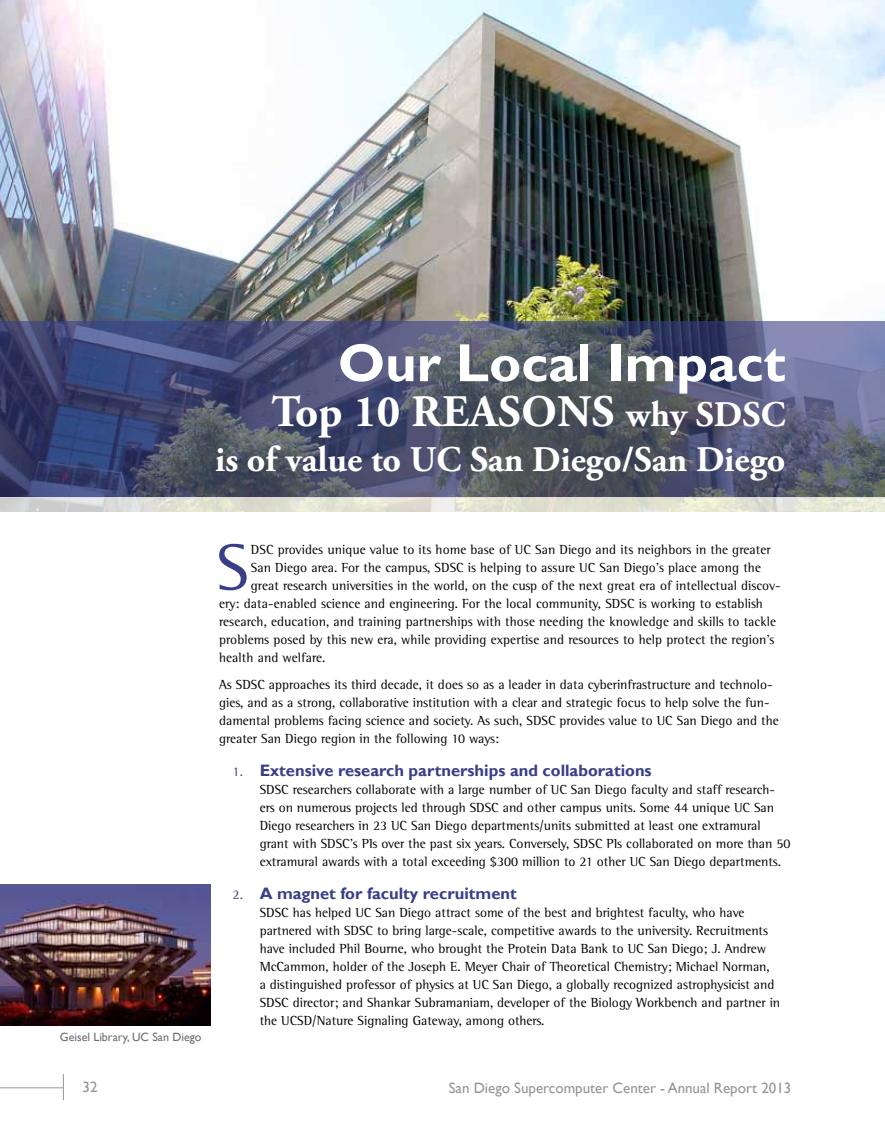
<style>
.page{position:relative;width:885px;height:1134px;background:#fff}
.page>*{position:absolute;margin:0;border:0;box-sizing:border-box;transform-origin:0 0}
.t1{font:67.05px "Rotis Semi Serif Std";color:#383f87}
.t2{font:700 54px "Gill Sans";color:#fff}
.t3{font:700 45px "Adobe Garamond Pro";letter-spacing:.015em;color:#fff}
.t4{font:700 36px "Adobe Garamond Pro";letter-spacing:-.005em;color:#fff}
.t5{font:700 16.5px "Gill Sans";color:#383f87}
.t6{font:15px "Gill Sans";color:#939598}
.t7{font:13.5px/18px "Rotis Semi Serif Std";color:#000}
.t8{font:12px "Gill Sans";color:#6d6e71}
.s1{font-size:36px}
.s2{font-family:"Rotis Semi Serif Std";font-weight:400;font-size:13.5px}
</style>
<div class="page">
<hr style="left:0;top:1087px;width:90px;height:1px;background:#939598">
<div style="left:63px;top:1074px;width:54px;height:26px;background:#fff"></div>
<svg style="left:63px;top:1074px;width:1px;height:26px"></svg>
<img style="left:0;top:0;width:884px;height:321px">
<svg style="left:0;top:321px;width:884px;height:176px;background:#4d5370"></svg>
<svg style="left:0;top:497px;width:884px;height:15px;background:#e0e1d5"></svg>
<img style="left:0;top:885px;width:211px;height:141px">
<h2 class="t2" style="left:338px;top:331px;width:449px">Our Local Impact</h2>
<h3 class="t3" style="left:271px;top:386px;width:515px">Top 10 reas ons <span class="s1">why SDSC</span></h3>
<h3 class="t4" style="left:215px;top:439px;width:571px">is of value to UC San Diego/San Diego</h3>
<p class="t8" style="left:60px;top:1030px;width:143px">Geisel Library, UC San Diego</p>
<h1 class="t1" style="left:216px;top:528px;width:34px">S</h1>
<p class="t7" style="left:251px;top:540px;width:521px">DSC provides unique value to its home base of UC San Diego and its neighbors in the greater</p>
<p class="t7" style="left:251px;top:558px;width:511px">San Diego area. For the campus, SDSC is helping to assure UC San Diego’s place among the</p>
<p class="t7" style="left:251px;top:576px;width:531px">great research universities in the world, on the cusp of the next great era of intellectual discov-</p>
<p class="t7" style="left:219px;top:594px;width:545px">ery: data-enabled science and engineering. For the local community, SDSC is working to establish</p>
<p class="t7" style="left:219px;top:612px;width:558px">research, education, and training partnerships with those needing the knowledge and skills to tackle</p>
<p class="t7" style="left:219px;top:630px;width:557px">problems posed by this new era, while providing expertise and resources to help protect the region’s</p>
<p class="t7" style="left:219px;top:648px;width:108px">health and welfare.</p>
<p class="t7" style="left:219px;top:675px;width:561px">As SDSC approaches its third decade, it does so as a leader in data cyberinfrastructure and technolo&shy;gies, and as a strong, collaborative institution with a clear and strategic focus to help solve the fun&shy;damental problems facing science and society. As such, SDSC provides value to UC San Diego and the greater San Diego region in the following 10 ways:</p>
<p class="t5" style="left:232px;top:760px;width:420px"><span class="s2">1.</span> Extensive research partnerships and collaborations</p>
<p class="t7" style="left:259px;top:780px;width:532px">SDSC researchers collaborate with a large number of UC San Diego faculty and staff research&shy;ers on numerous projects led through SDSC and other campus units. Some 44 unique UC San Diego researchers in 23 UC San Diego departments/units submitted at least one extramural grant with SDSC’s PIs over the past six years. Conversely, SDSC PIs collaborated on more than 50 extramural awards with a total exceeding $300 million to 21 other UC San Diego departments.</p>
<p class="t5" style="left:232px;top:883px;width:285px"><span class="s2">2.</span> A magnet for faculty recruitment</p>
<p class="t7" style="left:259px;top:903px;width:522px">SDSC has helped UC San Diego attract some of the best and brightest faculty, who have partnered with SDSC to bring large-scale, competitive awards to the university. Recruitments have included Phil Bourne, who brought the Protein Data Bank to UC San Diego; J. Andrew McCammon, holder of the Joseph E. Meyer Chair of Theoretical Chemistry; Michael Norman,<br>a distinguished professor of physics at UC San Diego, a globally recognized astrophysicist and SDSC director; and Shankar Subramaniam, developer of the Biology Workbench and partner in the UCSD/Nature Signaling Gateway, among others.</p>
<p class="t6" style="left:82px;top:1079px;width:16px">32</p>
<p class="t6" style="left:448px;top:1079px;width:344px">San Diego Supercomputer Center - Annual Report 2013</p>
</div>
